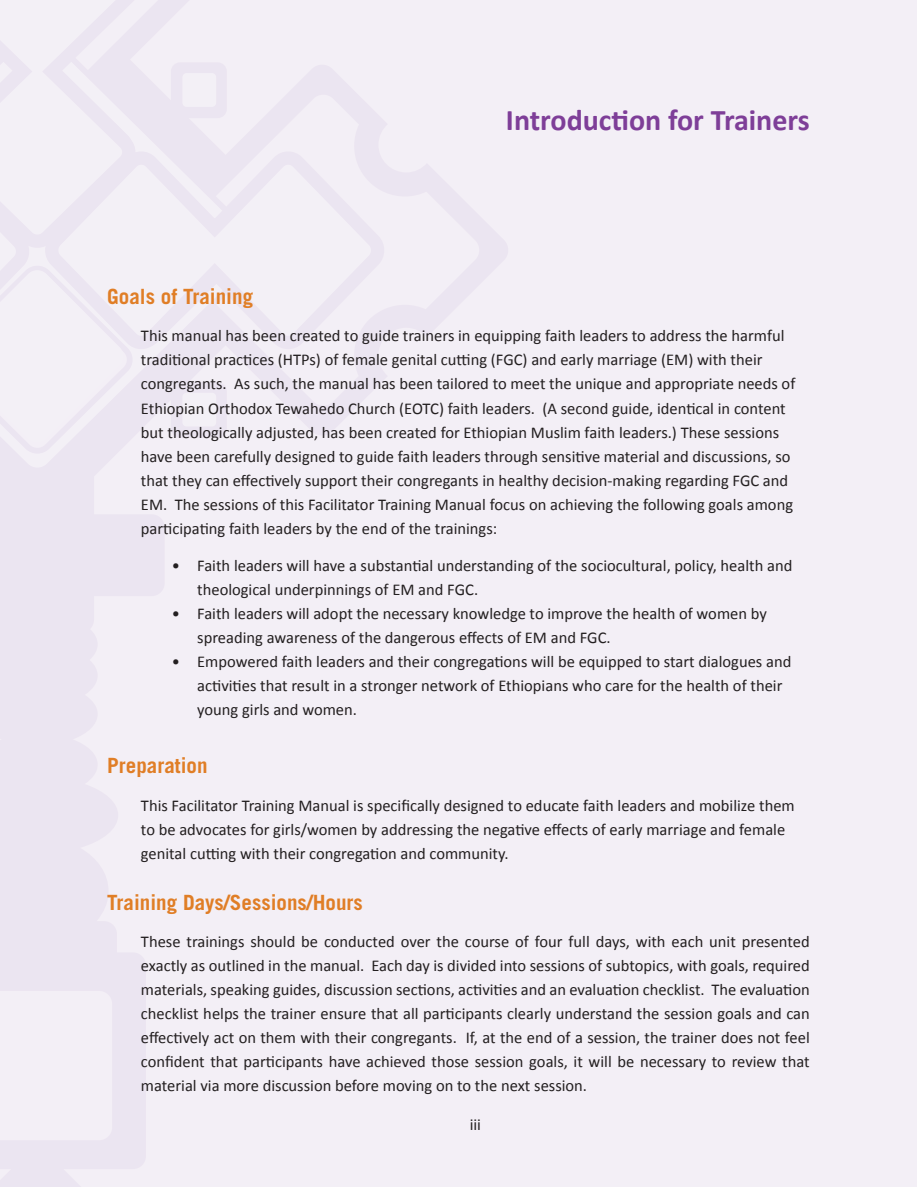
<style>
.page{position:relative;width:917px;height:1187px;background:#fff}
.page>*{position:absolute;margin:0;border:0;box-sizing:border-box;transform-origin:0 0}
.t1{font:700 30px "Calibri";color:#7e3e98}
.t2{font:700 21px "Trade Gothic";color:#e07e26}
.t3{font:16.5px/24px "Calibri";color:#231f20}
</style>
<div class="page">
<div style="left:0;top:0;width:916px;height:1186px;background:#f3eff6"></div>
<h1 class="t1" style="left:506px;top:100px;width:305px">Introduction for Trainers</h1>
<p class="t2" style="left:107px;top:283px;width:147px">Goals of Training</p>
<p class="t3" style="left:141px;top:324px;width:655px">This manual has been created to guide trainers in equipping faith leaders to address the harmful traditional practices (HTPs) of female genital cutting (FGC) and early marriage (EM) with their congregants. As such, the manual has been tailored to meet the unique and appropriate needs of Ethiopian Orthodox Tewahedo Church (EOTC) faith leaders. (A second guide, identical in content but theologically adjusted, has been created for Ethiopian Muslim faith leaders.) These sessions have been carefully designed to guide faith leaders through sensitive material and discussions, so that they can effectively support their congregants in healthy decision-making regarding FGC and EM. The sessions of this Facilitator Training Manual focus on achieving the following goals among participating faith leaders by the end of the trainings:</p>
<p class="t3" style="left:197px;top:553px;width:596px;text-indent:-25px">• Faith leaders will have a substantial understanding of the sociocultural, policy, health and theological underpinnings of EM and FGC.</p>
<p class="t3" style="left:197px;top:601px;width:571px;text-indent:-25px">• Faith leaders will adopt the necessary knowledge to improve the health of women by spreading awareness of the dangerous effects of EM and FGC.</p>
<p class="t3" style="left:197px;top:649px;width:595px;text-indent:-25px">• Empowered faith leaders and their congregations will be equipped to start dialogues and activities that result in a stronger network of Ethiopians who care for the health of their young girls and women.</p>
<p class="t2" style="left:107px;top:752px;width:102px">Preparation</p>
<p class="t3" style="left:141px;top:793px;width:655px">This Facilitator Training Manual is specifically designed to educate faith leaders and mobilize them to be advocates for girls/women by addressing the negative effects of early marriage and female genital cutting with their congregation and community.</p>
<p class="t2" style="left:107px;top:889px;width:257px">Training Days/Sessions/Hours</p>
<p class="t3" style="left:141px;top:929px;width:670px;text-align:justify">These trainings should be conducted over the course of four full days, with each unit presented exactly as outlined in the manual. Each day is divided into sessions of subtopics, with goals, required materials, speaking guides, discussion sections, activities and an evaluation checklist. The evaluation checklist helps the trainer ensure that all participants clearly understand the session goals and can effectively act on them with their congregants. If, at the end of a session, the trainer does not feel confident that participants have achieved those session goals, it will be necessary to review that material via more discussion before moving on to the next session.</p>
<p class="t3" style="left:469px;top:1112px;width:13px">iii</p>
</div>
